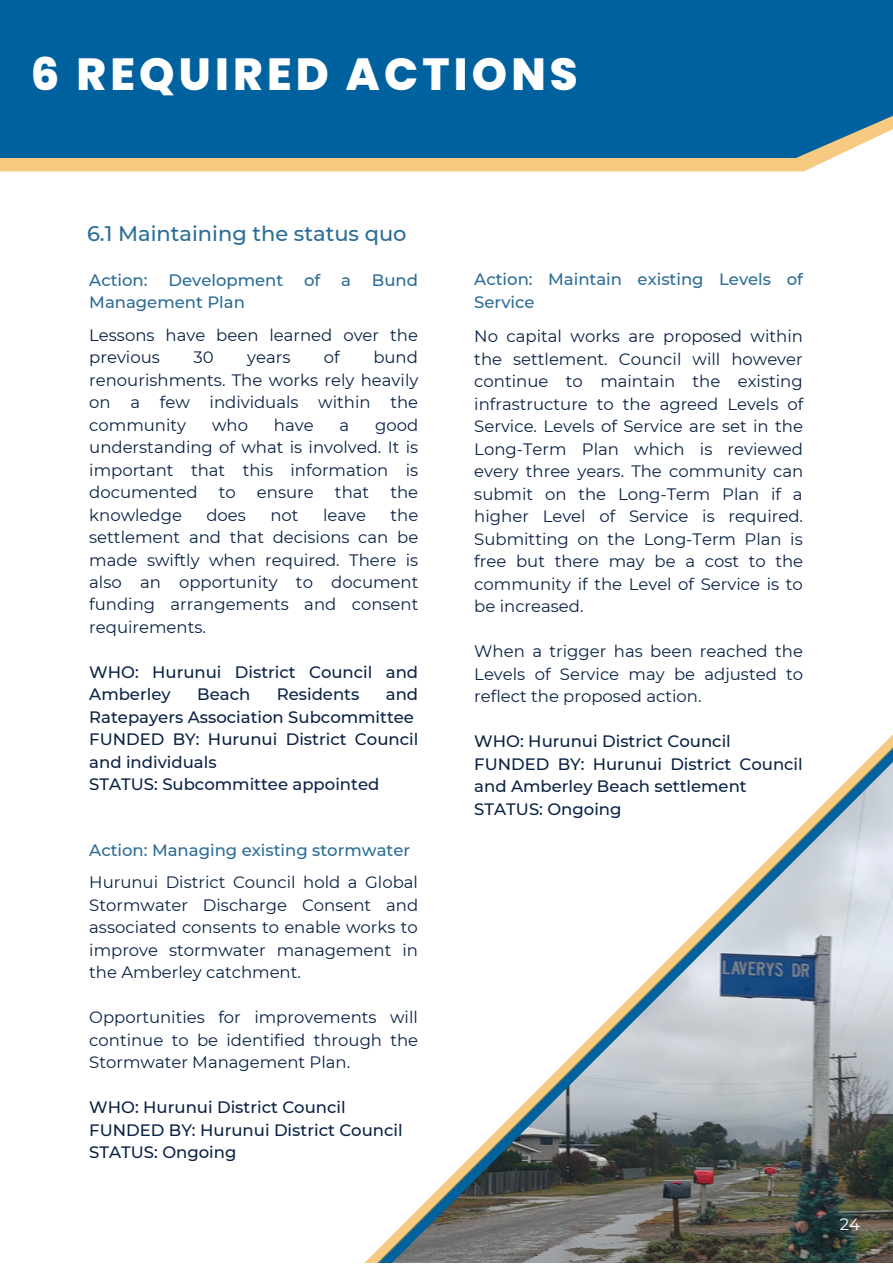
<style>
.page{position:relative;width:893px;height:1264px;background:#fff}
.page>*{position:absolute;margin:0;border:0;box-sizing:border-box;transform-origin:0 0}
.t1{font:800 45px "Poppins";letter-spacing:.095em;color:#fff}
.t2{font:500 21px "Montserrat";color:#2b6c96}
.t3{font:16.5px/22.5px "Montserrat";color:#0a2245;text-align:justify}
.t4{font:500 16.5px/22.5px "Montserrat";color:#0a2245}
.t5{font:500 16.5px/22.5px "Montserrat";color:#2b6c96}
.t6{font:16.5px "Montserrat";color:#fff}
</style>
<div class="page">
<div style="left:0;top:158px;width:832px;height:13px;background:#f6cb81"></div>
<div style="left:0;top:0;width:892px;height:158px;background:#00619f"></div>
<svg style="left:365px;top:735px;width:527px;height:527px"></svg>
<p class="t1" style="left:31px;top:43px;width:548px">6 REQUIRED ACTIONS</p>
<p class="t2" style="left:87px;top:221px;width:321px">6.1 Maintaining the status quo</p>
<p class="t5" style="left:89px;top:268px;width:60px">Action:</p>
<p class="t5" style="left:168px;top:268px;width:116px">Development</p>
<p class="t5" style="left:304px;top:268px;width:18px">of</p>
<p class="t5" style="left:341px;top:268px;width:11px">a</p>
<p class="t5" style="left:372px;top:268px;width:48px">Bund</p>
<p class="t5" style="left:89px;top:291px;width:157px">Management Plan</p>
<p class="t3" style="left:89px;top:323px;width:330px">Lessons have been learned over the previous</p>
<p class="t3" style="left:193px;top:346px;width:22px">30</p>
<p class="t3" style="left:247px;top:346px;width:45px">years</p>
<p class="t3" style="left:324px;top:346px;width:17px">of</p>
<p class="t3" style="left:89px;top:346px;width:330px;text-indent:284px">bund renourishments. The works rely heavily on a few individuals within the community</p>
<p class="t3" style="left:89px;top:413px;width:330px;text-indent:286px">good understanding of what is involved. It is important that this information is documented</p>
<p class="t3" style="left:212px;top:413px;width:37px">who</p>
<p class="t3" style="left:274px;top:413px;width:41px">have</p>
<p class="t3" style="left:339px;top:413px;width:11px">a</p>
<p class="t3" style="left:219px;top:481px;width:19px">to</p>
<p class="t3" style="left:257px;top:481px;width:58px">ensure</p>
<p class="t3" style="left:335px;top:481px;width:36px">that</p>
<p class="t3" style="left:390px;top:481px;width:29px">the</p>
<p class="t3" style="left:89px;top:503px;width:330px;text-indent:301px">the settlement and that decisions can be made swiftly when required. There is also an opportunity to document funding arrangements and consent requirements.</p>
<p class="t4" style="left:89px;top:660px;width:330px">WHO: Hurunui District Council and<br>Amberley</p>
<p class="t3" style="left:89px;top:503px;width:94px">knowledge</p>
<p class="t3" style="left:206px;top:503px;width:41px">does</p>
<p class="t3" style="left:270px;top:503px;width:30px">not</p>
<p class="t3" style="left:323px;top:503px;width:44px">leave</p>
<p class="t4" style="left:197px;top:683px;width:55px">Beach</p>
<p class="t4" style="left:277px;top:683px;width:84px">Residents</p>
<p class="t4" style="left:89px;top:683px;width:330px;text-align:right">and<br>Ratepayers Association Subcommittee</p>
<p class="t4" style="left:89px;top:728px;width:330px">FUNDED BY: Hurunui District Council and individuals</p>
<p class="t4" style="left:89px;top:773px;width:291px">STATUS: Subcommittee appointed</p>
<p class="t5" style="left:89px;top:838px;width:322px">Action: Managing existing stormwater</p>
<p class="t3" style="left:89px;top:871px;width:330px">Hurunui District Council hold a Global Stormwater Discharge Consent and associated consents to enable works to improve stormwater management in the Amberley catchment.</p>
<p class="t3" style="left:89px;top:1006px;width:330px">Opportunities for improvements will continue to be identified through the Stormwater Management Plan.</p>
<p class="t4" style="left:89px;top:1095px;width:258px">WHO: Hurunui District Council</p>
<p class="t4" style="left:89px;top:1118px;width:315px">FUNDED BY: Hurunui District Council</p>
<p class="t4" style="left:89px;top:1140px;width:149px">STATUS: Ongoing</p>
<p class="t5" style="left:474px;top:268px;width:330px">Action: Maintain existing Levels of<br>Service</p>
<p class="t3" style="left:474px;top:325px;width:330px">No capital works are proposed within the settlement. Council will however continue to maintain the existing infrastructure to the agreed Levels of Service. Levels of Service are set in the Long-Term Plan which is reviewed every three years. The community can submit on the Long-Term Plan if a higher Level of Service is required.<br>Submitting on the Long-Term Plan is free but there may be a cost to the community if the Level of Service is to be increased.</p>
<p class="t3" style="left:474px;top:640px;width:330px">When a trigger has been reached the Levels of Service may be adjusted to reflect the proposed action.</p>
<p class="t4" style="left:474px;top:730px;width:258px">WHO: Hurunui District Council</p>
<p class="t4" style="left:474px;top:752px;width:330px">FUNDED BY: Hurunui District Council and Amberley Beach settlement</p>
<p class="t4" style="left:474px;top:797px;width:149px">STATUS: Ongoing</p>
<p class="t6" style="left:839px;top:1214px;width:22px">24</p>
</div>
